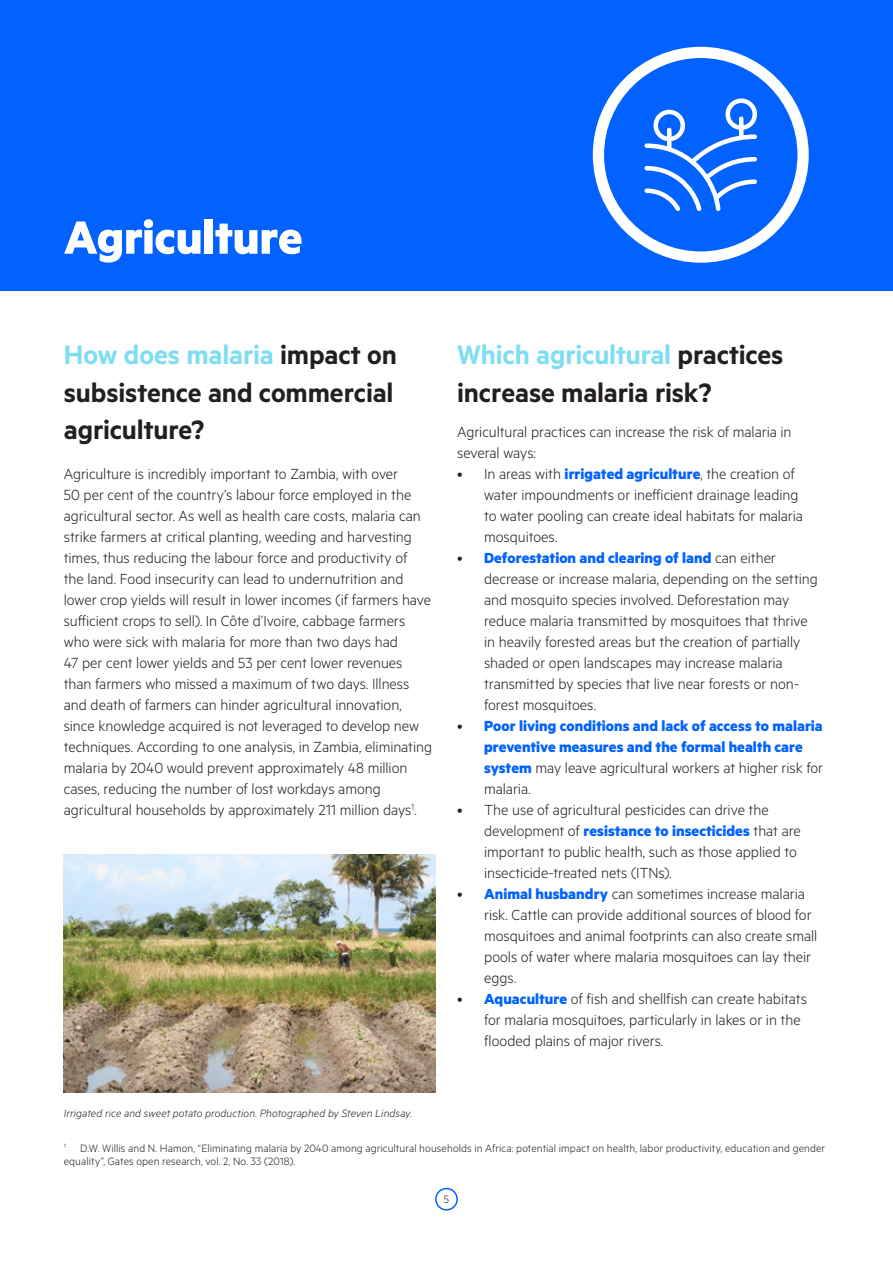
<style>
.page{position:relative;width:893px;height:1263px;background:#fff}
.page>*{position:absolute;margin:0;border:0;box-sizing:border-box;transform-origin:0 0}
.Rubrik{font:700 52.5px "Metric";letter-spacing:-.01em;color:#fff}
.Underrubrik{font:600 30px/37.5px "Metric";letter-spacing:-.005em;color:#231f20;text-align:justify}
.Brød{font:300 16.5px/21px "Metric";letter-spacing:-.005em;color:#231f20}
.t1{font:700 16.5px/21px "Metric";letter-spacing:.005em;color:#0262ff}
.note{font:300 12px/13.5px "Metric";letter-spacing:.01em;color:#231f20}
.Figurtekst{font:italic 300 12px "Metric";letter-spacing:.01em;color:#231f20}
.s1{color:#7eddf3}
.s2{font-weight:700;color:#0262ff}
.s3{font-weight:300;color:#231f20}
</style>
<div class="page">
<div style="left:435px;top:1188px;width:23px;height:22px;border:2px solid #0262ff;border-radius:50%"></div>
<div style="left:0;top:0;width:893px;height:291px;background:#0262ff"></div>
<img style="left:64px;top:854px;width:372px;height:238px">
<svg style="left:604px;top:58px;width:193px;height:193px"></svg>
<div style="left:593px;top:47px;width:216px;height:216px;border:11px solid #fff;border-radius:50%"></div>
<p class="Rubrik" style="left:64px;top:205px;width:240px">Agriculture</p>
<p class="Underrubrik" style="left:64px;top:335px;width:335px"><span class="s1">How does malaria</span> impact on subsistence and commercial agriculture?</p>
<p class="Brød" style="left:64px;top:463px;width:370px">Agriculture is incredibly important to Zambia, with over<br>50 per cent of the country’s labour force employed in the agricultural sector. As well as health care costs, malaria can strike farmers at critical planting, weeding and harvesting times, thus reducing the labour force and productivity of<br>the land. Food insecurity can lead to undernutrition and lower crop yields will result in lower incomes (if farmers have sufficient crops to sell). In Côte d’Ivoire, cabbage farmers who were sick with malaria for more than two days had<br>47 per cent lower yields and 53 per cent lower revenues than farmers who missed a maximum of two days. Illness and death of farmers can hinder agricultural innovation, since knowledge acquired is not leveraged to develop new techniques. According to one analysis, in Zambia, eliminating malaria by 2040 would prevent approximately 48 million cases, reducing the number of lost workdays among agricultural households by approximately 211 million days<sup>1</sup>.</p>
<p class="Figurtekst" style="left:64px;top:1106px;width:350px">Irrigated rice and sweet potato production. Photographed by Steven Lindsay.</p>
<p class="Underrubrik" style="left:457px;top:335px;width:328px"><span class="s1">Which agricultural</span> practices increase malaria risk?</p>
<p class="Brød" style="left:457px;top:421px;width:336px">Agricultural practices can increase the risk of malaria in several ways:</p>
<p class="Brød" style="left:484px;top:463px;width:320px;text-indent:-27px">• In areas with <span class="s2">irrigated agriculture</span>, the creation of water impoundments or inefficient drainage leading to water pooling can create ideal habitats for malaria mosquitoes.</p>
<p class="Brød" style="left:484px;top:547px;width:335px;text-indent:-27px">• <span class="s2">Deforestation and clearing of land</span> can either decrease or increase malaria, depending on the setting and mosquito species involved. Deforestation may reduce malaria transmitted by mosquitoes that thrive in heavily forested areas but the creation of partially shaded or open landscapes may increase malaria transmitted by species that live near forests or non&shy;forest mosquitoes.</p>
<p class="t1" style="left:484px;top:715px;width:341px;text-indent:-27px"><span class="s3">•</span> Poor living conditions and lack of access to malaria preventive measures and the formal health care system <span class="s3">may leave agricultural workers at higher risk for malaria.</span></p>
<p class="Brød" style="left:484px;top:799px;width:318px;text-indent:-27px">• The use of agricultural pesticides can drive the development of <span class="s2">resistance to insecticides</span> that are important to public health, such as those applied to insecticide-treated nets (ITNs).</p>
<p class="Brød" style="left:484px;top:883px;width:335px;text-indent:-27px">• <span class="s2">Animal husbandry</span> can sometimes increase malaria risk. Cattle can provide additional sources of blood for mosquitoes and animal footprints can also create small pools of water where malaria mosquitoes can lay their eggs.</p>
<p class="Brød" style="left:484px;top:988px;width:324px;text-indent:-27px">• <span class="s2">Aquaculture</span> of fish and shellfish can create habitats for malaria mosquitoes, particularly in lakes or in the flooded plains of major rivers.</p>
<p class="note" style="left:64px;top:1141px;width:763px"><sup>1</sup> D.W. Willis and N. Hamon, “Eliminating malaria by 2040 among agricultural households in Africa: potential impact on health, labor productivity, education and gender equality”, Gates open research, vol. 2, No. 33 (2018).</p>
<p class="note" style="left:444px;top:1192px;width:7px">5</p>
</div>
